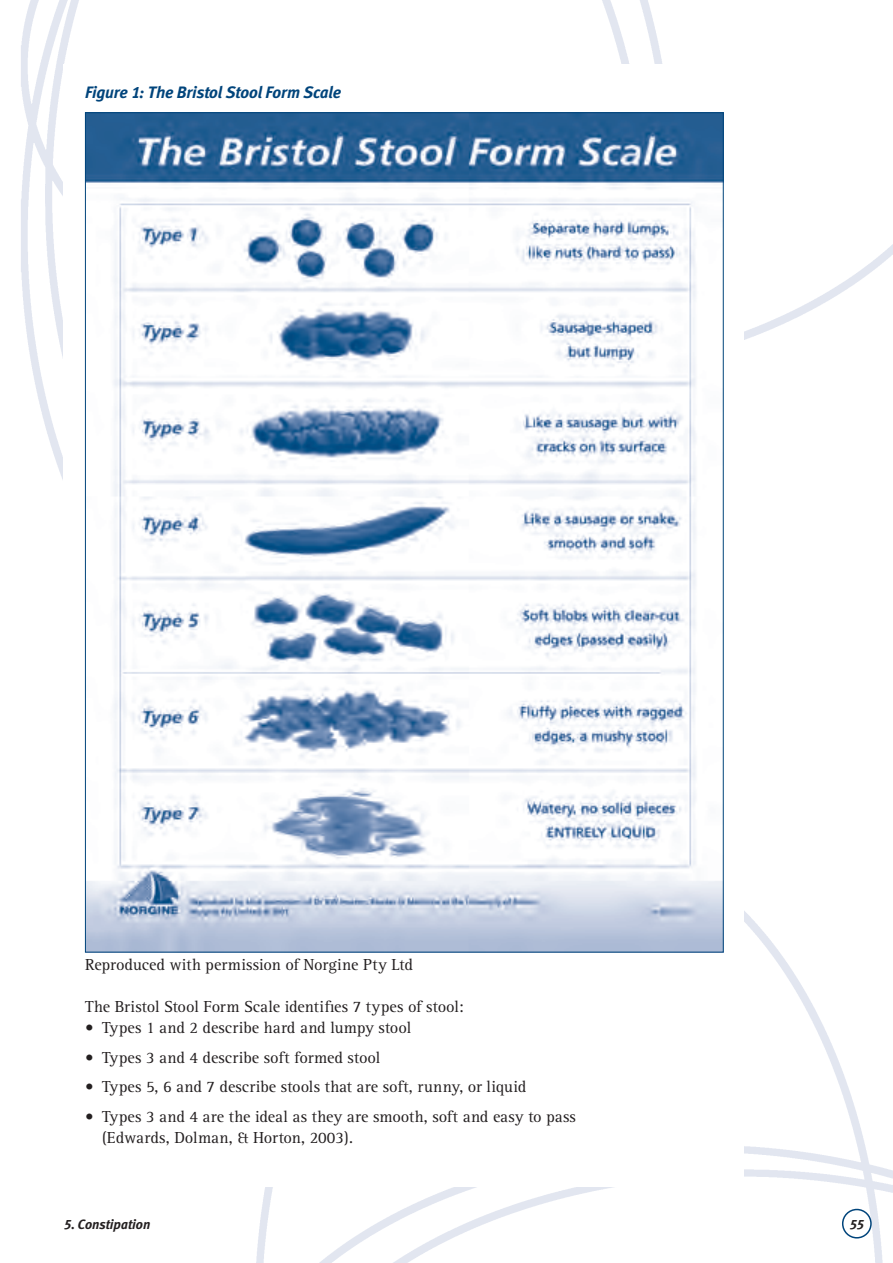
<style>
.page{position:relative;width:893px;height:1263px;background:#fff}
.page>*{position:absolute;margin:0;border:0;box-sizing:border-box;transform-origin:0 0}
.HANGING{font:16.5px/21px "Rotis Serif";color:#231f20}
.TEXT_Before{font:16.5px "Rotis Serif";color:#231f20}
.E_Table_Heading_not{font:italic 16.5px "Meta Bold LF";letter-spacing:-.01em;color:#00447b}
.t1{font:italic 13.5px "Meta Bold LF";color:#231f20}
</style>
<div class="page">
<img style="left:21px;top:0;width:872px;height:1263px">
<div style="left:64px;top:64px;width:680px;height:1122px;background:#fff"></div>
<div style="left:843px;top:1209px;width:28px;height:29px;background:#fff;border-radius:50%"></div>
<div style="left:842px;top:1209px;width:30px;height:29px;border:2px solid #00447b;border-radius:50%"></div>
<img style="left:87px;top:114px;width:635px;height:836px">
<p class="E_Table_Heading_not" style="left:85px;top:82px;width:258px">Figure 1: The Bristol Stool Form Scale</p>
<p class="TEXT_Before" style="left:85px;top:955px;width:330px">Reproduced with permission of Norgine Pty Ltd</p>
<p class="TEXT_Before" style="left:85px;top:997px;width:380px">The Bristol Stool Form Scale identifies 7 types of stool:</p>
<p class="HANGING" style="left:85px;top:1018px;width:328px">• Types 1 and 2 describe hard and lumpy stool</p>
<p class="HANGING" style="left:85px;top:1047px;width:297px">• Types 3 and 4 describe soft formed stool</p>
<p class="HANGING" style="left:85px;top:1077px;width:443px">• Types 5, 6 and 7 describe stools that are soft, runny, or liquid</p>
<p class="HANGING" style="left:102px;top:1106px;width:475px;text-indent:-17px">• Types 3 and 4 are the ideal as they are smooth, soft and easy to pass (Edwards, Dolman, &amp; Horton, 2003).</p>
<p class="t1" style="left:64px;top:1216px;width:88px">5. Constipation</p>
<p class="t1" style="left:849px;top:1216px;width:16px">55</p>
</div>
